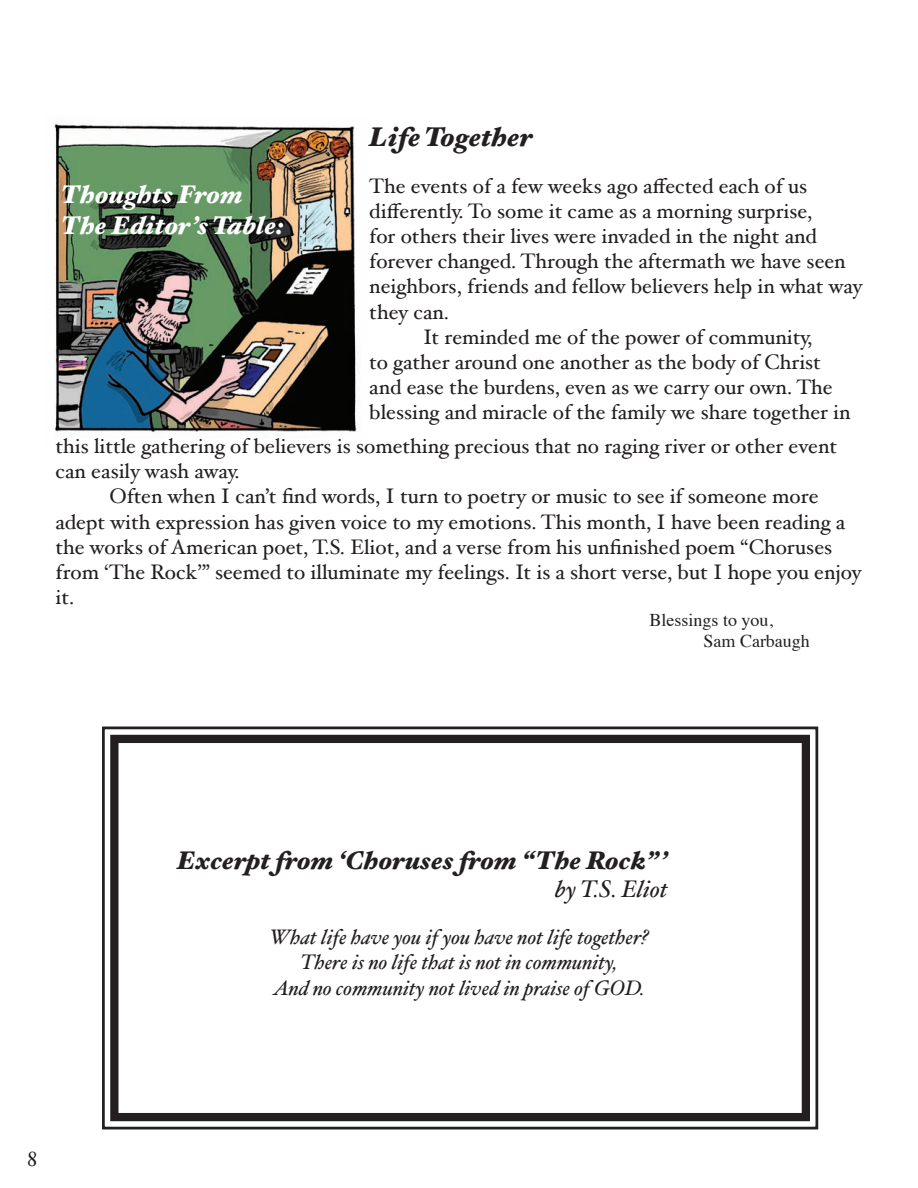
<style>
.page{position:relative;width:918px;height:1188px;background:#fff}
.page>*{position:absolute;margin:0;border:0;box-sizing:border-box;transform-origin:0 0}
.t1{font:italic 900 27px "Hoefler Text";color:#231f20}
.t2{font:italic 900 25.5px "Hoefler Text";color:#231f20}
.t3{font:italic 900 25.5px/30.6px "Hoefler Text";color:#fff}
.t4{font:italic 24px "Hoefler Text";color:#231f20}
.t5{font:21px/25.2px "Hoefler Text";color:#231f20}
.t6{font:italic 21px/25.2px "Hoefler Text";color:#231f20;text-align:center}
.t7{font:18px/21.6px "Times";color:#231f20}
</style>
<div class="page">
<img style="left:54px;top:124px;width:306px;height:308px">
<svg style="left:102px;top:726px;width:717px;height:404px"></svg>
<div style="left:110px;top:735px;width:700px;height:386px;border:8px solid #231f20"></div>
<p class="t3" style="left:62px;top:179px;width:224px">Thoughts From<br>The Editor’s Table:</p>
<p class="t1" style="left:369px;top:121px;width:165px">Life Together</p>
<p class="t5" style="left:369px;top:173px;width:439px">The events of a few weeks ago affected each of us</p>
<p class="t5" style="left:369px;top:198px;width:445px">differently. To some it came as a morning surprise,</p>
<p class="t5" style="left:369px;top:223px;width:449px">for others their lives were invaded in the night and</p>
<p class="t5" style="left:369px;top:248px;width:478px">forever changed. Through the aftermath we have seen</p>
<p class="t5" style="left:369px;top:274px;width:495px">neighbors, friends and fellow believers help in what way</p>
<p class="t5" style="left:369px;top:299px;width:81px">they can.</p>
<p class="t5" style="left:423px;top:324px;width:390px">It reminded me of the power of community,</p>
<p class="t5" style="left:369px;top:349px;width:453px">to gather around one another as the body of Christ</p>
<p class="t5" style="left:369px;top:374px;width:465px">and ease the burdens, even as we carry our own. The</p>
<p class="t5" style="left:369px;top:400px;width:483px">blessing and miracle of the family we share together in</p>
<p class="t5" style="left:56px;top:433px;width:783px">this little gathering of believers is something precious that no raging river or other event can easily wash away.</p>
<p class="t5" style="left:56px;top:484px;width:808px;text-indent:54px">Often when I can’t find words, I turn to poetry or music to see if someone more adept with expression has given voice to my emotions. This month, I have been reading a the works of American poet, T.S. Eliot, and a verse from his unfinished poem “Choruses from ‘The Rock’” seemed to illuminate my feelings. It is a short verse, but I hope you enjoy it.</p>
<p class="t7" style="left:704px;top:607px;width:108px;text-indent:-54px">Blessings to you,<br>Sam Carbaugh</p>
<p class="t5" style="left:27px;top:1146px;width:12px">8</p>
<p class="t2" style="left:177px;top:845px;width:492px">Excerpt from ‘Choruses from “The Rock”’</p>
<p class="t4" style="left:555px;top:875px;width:114px">by T.S. Eliot</p>
<p class="t6" style="left:270px;top:924px;width:380px">What life have you if you have not life together?<br>There is no life that is not in community,<br>And no community not lived in praise of GOD.</p>
</div>
